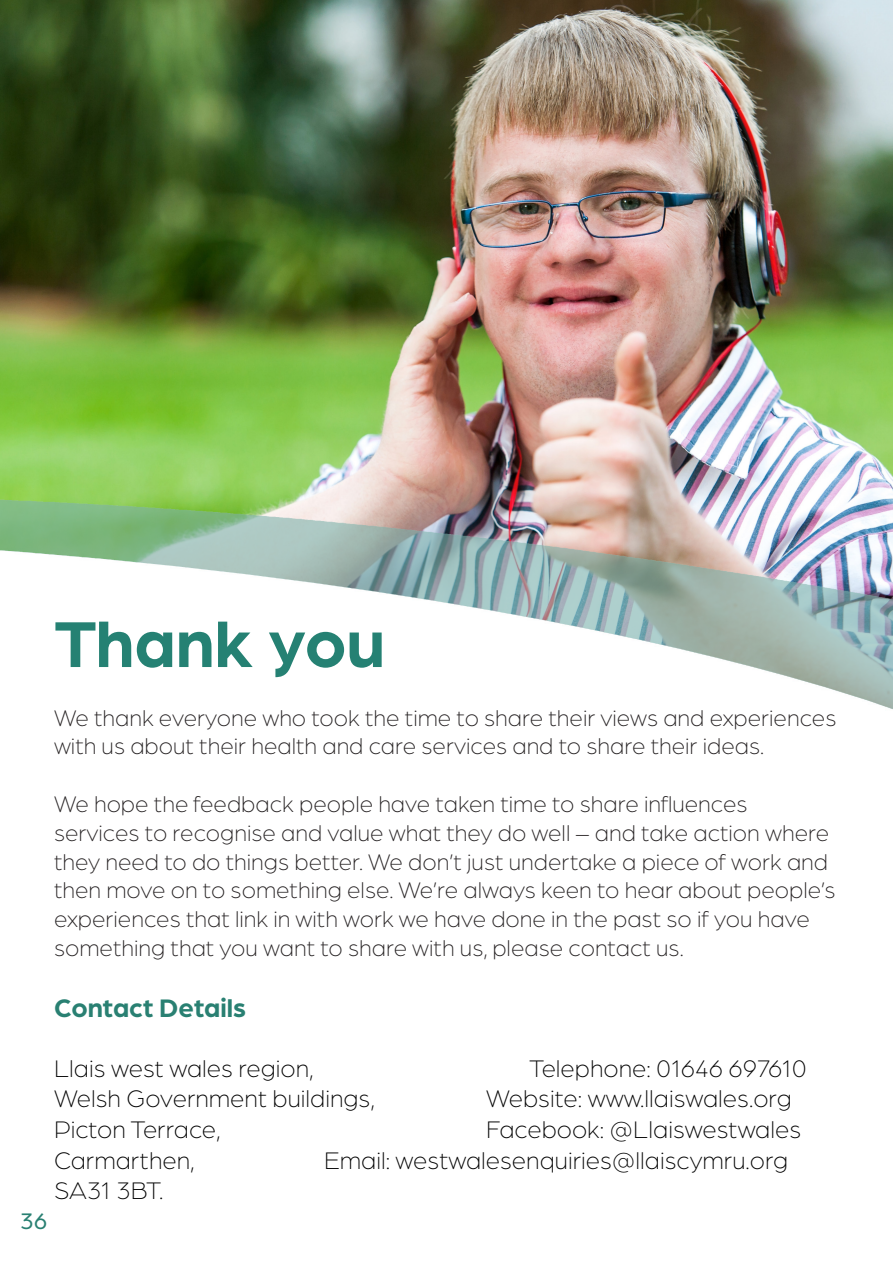
<style>
.page{position:relative;width:893px;height:1263px;background:#fff}
.page>*{position:absolute;margin:0;border:0;box-sizing:border-box;transform-origin:0 0}
.t1{font:700 69px "Arboria";color:#258173}
.t2{font:700 27px "Arboria";color:#298072}
.t3{font:300 25.5px "Arboria";color:#000}
.t4{font:300 24px/28.8px "Arboria";color:#231f20}
.t5{font:24px "Arboria";color:#298072}
</style>
<div class="page">
<img style="left:0;top:0;width:893px;height:479px">
<img style="left:0;top:479px;width:893px;height:231px">
<p class="t1" style="left:54px;top:596px;width:333px">Thank you</p>
<p class="t4" style="left:54px;top:702px;width:784px">We thank everyone who took the time to share their views and experiences with us about their health and care services and to share their ideas.</p>
<p class="t4" style="left:54px;top:789px;width:783px">We hope the feedback people have taken time to share influences services to recognise and value what they do well – and take action where they need to do things better. We don’t just undertake a piece of work and then move on to something else. We’re always keen to hear about people’s experiences that link in with work we have done in the past so if you have something that you want to share with us, please contact us.</p>
<p class="t2" style="left:54px;top:990px;width:193px">Contact Details</p>
<p class="t5" style="left:20px;top:1205px;width:29px">36</p>
<p class="t3" style="left:54px;top:1052px;width:261px">Llais west wales region,</p>
<p class="t3" style="left:529px;top:1052px;width:279px">Telephone: 01646 697610</p>
<p class="t3" style="left:54px;top:1083px;width:322px">Welsh Government buildings,</p>
<p class="t3" style="left:486px;top:1083px;width:307px">Website: www.llaiswales.org</p>
<p class="t3" style="left:54px;top:1113px;width:168px">Picton Terrace,</p>
<p class="t3" style="left:486px;top:1113px;width:317px">Facebook: @Llaiswestwales</p>
<p class="t3" style="left:54px;top:1144px;width:142px">Carmarthen,</p>
<p class="t3" style="left:324px;top:1144px;width:466px">Email: westwalesenquiries@llaiscymru.org</p>
<p class="t3" style="left:54px;top:1175px;width:111px">SA31 3BT.</p>
</div>
